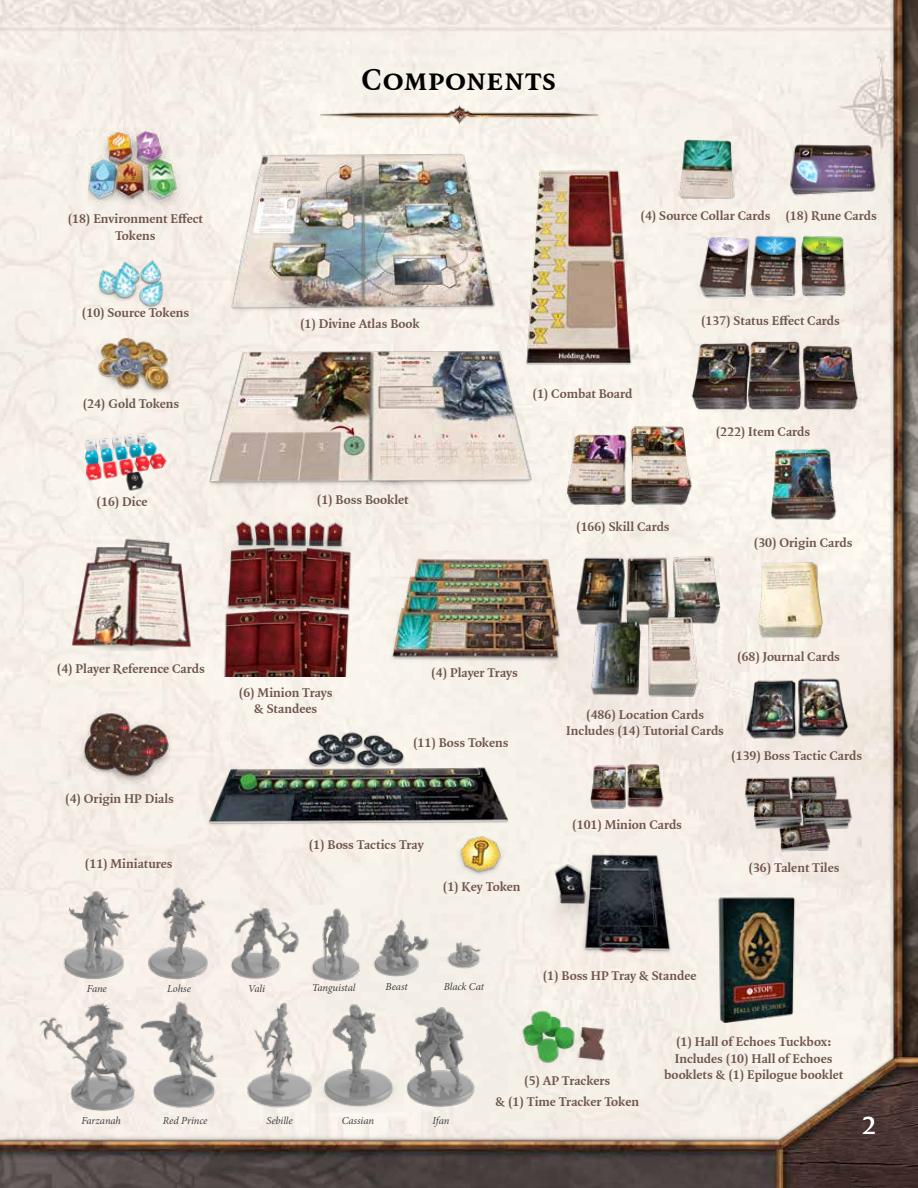
<style>
.page{position:relative;width:918px;height:1188px;background:#fff}
.page>*{position:absolute;margin:0;border:0;box-sizing:border-box;transform-origin:0 0}
.t1{font:700 33px "Quadraat Sc Offc Pro";color:#000}
.t2{font:600 27px "Quadraat Offc Pro";color:#fff}
.t3{font:700 13.65px/16.4px "Quadraat Offc Pro";color:#6f554b;text-align:center}
.t4{font:italic 10.65px "Minion Pro";letter-spacing:-.01em;color:#414042}
</style>
<div class="page">
<img style="left:4px;top:0;width:914px;height:1188px">
<hr style="left:0;top:0;width:4px;height:1188px;background:#000;opacity:.75">
<img style="left:0;top:0;width:1px;height:1188px">
<img style="left:319px;top:104px;width:280px;height:22px">
<img style="left:88px;top:121px;width:108px;height:106px">
<img style="left:179px;top:128px;width:375px;height:167px">
<img style="left:155px;top:295px;width:448px;height:245px">
<img style="left:85px;top:244px;width:103px;height:79px">
<img style="left:91px;top:325px;width:90px;height:78px">
<img style="left:59px;top:424px;width:130px;height:71px">
<img style="left:57px;top:517px;width:123px;height:134px">
<img style="left:525px;top:151px;width:113px;height:231px">
<img style="left:355px;top:540px;width:129px;height:147px">
<img style="left:180px;top:493px;width:202px;height:183px">
<img style="left:511px;top:396px;width:214px;height:137px">
<img style="left:725px;top:477px;width:152px;height:68px">
<img style="left:26px;top:696px;width:196px;height:110px">
<img style="left:615px;top:331px;width:303px;height:146px">
<img style="left:484px;top:539px;width:233px;height:188px">
<img style="left:684px;top:190px;width:207px;height:184px">
<img style="left:136px;top:701px;width:440px;height:206px">
<img style="left:708px;top:535px;width:152px;height:135px">
<img style="left:717px;top:650px;width:152px;height:121px">
<img style="left:550px;top:760px;width:149px;height:80px">
<img style="left:751px;top:115px;width:153px;height:115px">
<img style="left:437px;top:831px;width:91px;height:53px">
<img style="left:702px;top:771px;width:167px;height:97px">
<img style="left:534px;top:1013px;width:77px;height:54px">
<img style="left:502px;top:851px;width:215px;height:162px">
<img style="left:669px;top:129px;width:73px;height:74px">
<img style="left:651px;top:893px;width:206px;height:169px">
<img style="left:397px;top:962px;width:137px;height:186px">
<img style="left:131px;top:852px;width:90px;height:131px">
<img style="left:117px;top:983px;width:120px;height:145px">
<img style="left:229px;top:1008px;width:79px;height:104px">
<img style="left:291px;top:878px;width:75px;height:131px">
<img style="left:210px;top:875px;width:100px;height:133px">
<img style="left:366px;top:910px;width:70px;height:93px">
<img style="left:387px;top:903px;width:113px;height:83px">
<img style="left:33px;top:998px;width:108px;height:123px">
<img style="left:308px;top:998px;width:95px;height:114px">
<img style="left:48px;top:887px;width:91px;height:104px">
<h1 class="t1" style="left:362px;top:57px;width:196px">Components</h1>
<p class="t3" style="left:68px;top:211px;width:137px">(18) Environment Effect<br>Tokens</p>
<p class="t3" style="left:82px;top:305px;width:109px">(10) Source Tokens</p>
<p class="t3" style="left:83px;top:396px;width:98px">(24) Gold Tokens</p>
<p class="t3" style="left:97px;top:493px;width:52px">(16) Dice</p>
<p class="t3" style="left:300px;top:315px;width:121px">(1) Divine Atlas Book</p>
<p class="t3" style="left:317px;top:491px;width:93px">(1) Boss Booklet</p>
<p class="t3" style="left:641px;top:208px;width:131px">(4) Source Collar Cards</p>
<p class="t3" style="left:785px;top:208px;width:93px">(18) Rune Cards</p>
<p class="t3" style="left:532px;top:385px;width:101px">(1) Combat Board</p>
<p class="t3" style="left:576px;top:518px;width:95px">(166) Skill Cards</p>
<p class="t3" style="left:701px;top:313px;width:140px">(137) Status Effect Cards</p>
<p class="t3" style="left:716px;top:423px;width:96px">(222) Item Cards</p>
<p class="t3" style="left:754px;top:534px;width:100px">(30) Origin Cards</p>
<p class="t3" style="left:57px;top:660px;width:150px">(4) Player Reference Cards</p>
<p class="t3" style="left:65px;top:790px;width:110px">(4) Origin HP Dials</p>
<p class="t3" style="left:85px;top:855px;width:89px">(11) Miniatures</p>
<p class="t3" style="left:239px;top:684px;width:95px">(6) Minion Trays &amp; Standees</p>
<p class="t3" style="left:431px;top:664px;width:88px">(4) Player Trays</p>
<p class="t3" style="left:413px;top:735px;width:97px">(11) Boss Tokens</p>
<p class="t3" style="left:309px;top:837px;width:116px">(1) Boss Tactics Tray</p>
<p class="t3" style="left:443px;top:878px;width:79px">(1) Key Token</p>
<p class="t3" style="left:737px;top:648px;width:104px">(68) Journal Cards</p>
<p class="t3" style="left:566px;top:706px;width:159px">(486) Location Cards<br>Includes (14) Tutorial Cards</p>
<p class="t3" style="left:731px;top:747px;width:132px">(139) Boss Tactic Cards</p>
<p class="t3" style="left:572px;top:816px;width:111px">(101) Minion Cards</p>
<p class="t3" style="left:749px;top:859px;width:93px">(36) Talent Tiles</p>
<p class="t4" style="left:87px;top:982px;width:22px">Fane</p>
<p class="t4" style="left:167px;top:982px;width:25px">Lohse</p>
<p class="t4" style="left:248px;top:982px;width:18px">Vali</p>
<p class="t4" style="left:312px;top:980px;width:45px">Tanguistal</p>
<p class="t4" style="left:386px;top:979px;width:24px">Beast</p>
<p class="t4" style="left:444px;top:979px;width:42px">Black Cat</p>
<p class="t3" style="left:543px;top:967px;width:155px">(1) Boss HP Tray &amp; Standee</p>
<p class="t4" style="left:81px;top:1113px;width:41px">Farzanah</p>
<p class="t4" style="left:163px;top:1113px;width:46px">Red Prince</p>
<p class="t4" style="left:266px;top:1113px;width:28px">Sebille</p>
<p class="t4" style="left:342px;top:1113px;width:34px">Cassian</p>
<p class="t4" style="left:433px;top:1113px;width:18px">Ifan</p>
<p class="t3" style="left:496px;top:1070px;width:145px;line-height:20.9px">(5) AP Trackers<br>&amp; (1) Time Tracker Token</p>
<p class="t3" style="left:664px;top:1034px;width:181px">(1) Hall of Echoes Tuckbox:<br>Includes (10) Hall of Echoes booklets &amp; (1) Epilogue booklet</p>
<h2 class="t2" style="left:862px;top:1107px;width:15px">2</h2>
</div>
